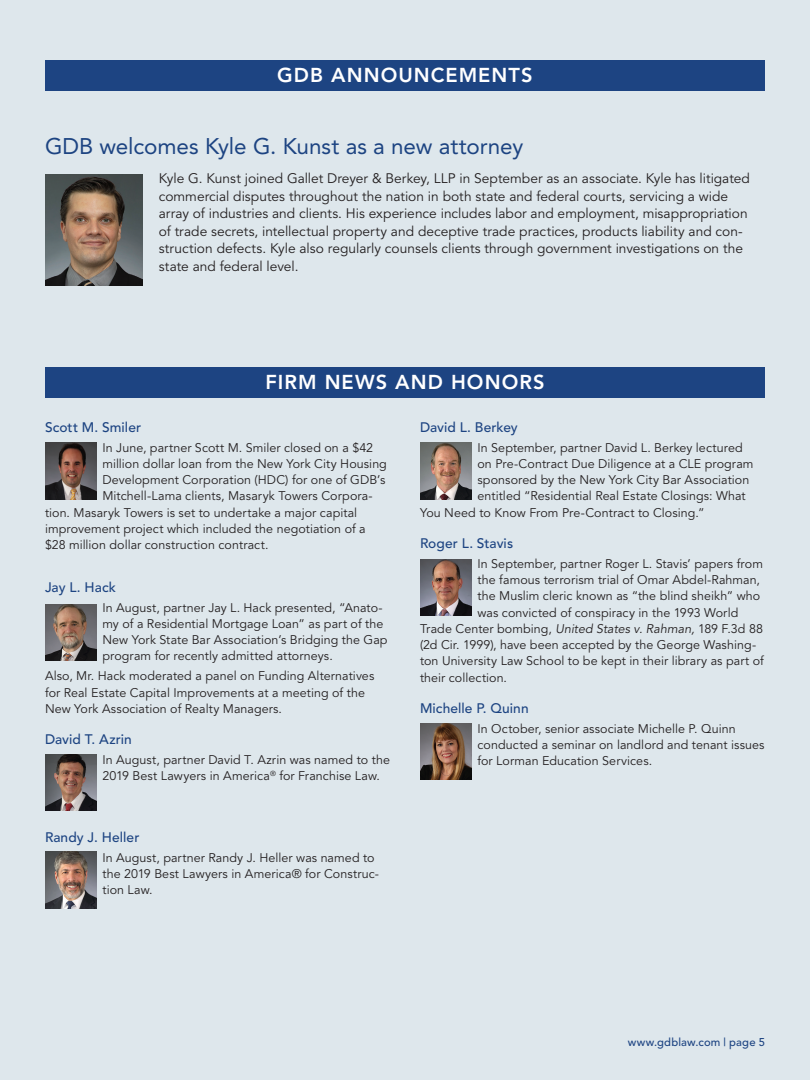
<style>
.page{position:relative;width:810px;height:1080px;background:#fff}
.page>*{position:absolute;margin:0;border:0;box-sizing:border-box;transform-origin:0 0}
.heads{font:22.5px "Avenir";letter-spacing:-.005em;color:#1d4482}
.heads-2{font:800 20px "Avenir";letter-spacing:.05em;color:#fff}
.first_firm_news{font:13.75px/17.5px "Avenir";color:#231f20}
.speaking_heads{font:500 13.75px "Avenir";letter-spacing:.005em;color:#1d4482}
.first_firm_news-2{font:12.5px/16.2px "Avenir";letter-spacing:.005em;color:#231f20}
.subs{font:500 11.25px "Avenir";letter-spacing:.015em;color:#1d4482}
.s1{font-style:italic}
</style>
<div class="page">
<div style="left:0;top:0;width:810px;height:1031px;background:#dee7ec"></div>
<div style="left:0;top:1029px;width:810px;height:51px;background:#dee7ec"></div>
<img style="left:45px;top:755px;width:51px;height:56px">
<img style="left:45px;top:852px;width:51px;height:56px">
<img style="left:420px;top:559px;width:51px;height:56px">
<img style="left:420px;top:724px;width:51px;height:56px">
<img style="left:420px;top:443px;width:51px;height:56px">
<div style="left:45px;top:368px;width:720px;height:30px;background:#1d4482"></div>
<div style="left:45px;top:60px;width:720px;height:31px;background:#1d4482"></div>
<img style="left:45px;top:443px;width:51px;height:56px">
<img style="left:45px;top:604px;width:51px;height:56px">
<img style="left:45px;top:175px;width:97px;height:111px">
<p class="heads-2" style="left:277px;top:63px;width:257px">GDB ANNOUNCEMENTS</p>
<p class="heads" style="left:45px;top:134px;width:480px">GDB welcomes Kyle G. Kunst as a new attorney</p>
<p class="first_firm_news" style="left:159px;top:170px;width:593px">Kyle G. Kunst joined Gallet Dreyer &amp; Berkey, LLP in September as an associate. Kyle has litigated commercial disputes throughout the nation in both state and federal courts, servicing a wide array of industries and clients. His experience includes labor and employment, misappropriation of trade secrets, intellectual property and deceptive trade practices, products liability and con&shy;struction defects. Kyle also regularly counsels clients through government investigations on the state and federal level.</p>
<p class="heads-2" style="left:265px;top:371px;width:281px">FIRM NEWS AND HONORS</p>
<p class="speaking_heads" style="left:45px;top:419px;width:98px">Scott M. Smiler</p>
<p class="first_firm_news-2" style="left:102px;top:440px;width:272px">In June, partner Scott M. Smiler closed on a $42</p>
<p class="first_firm_news-2" style="left:102px;top:456px;width:286px">million dollar loan from the New York City Housing</p>
<p class="first_firm_news-2" style="left:102px;top:472px;width:284px">Development Corporation (HDC) for one of GDB’s</p>
<p class="first_firm_news-2" style="left:102px;top:488px;width:272px">Mitchell-Lama clients, Masaryk Towers Corpora-</p>
<p class="first_firm_news-2" style="left:45px;top:505px;width:314px">tion. Masaryk Towers is set to undertake a major capital</p>
<p class="first_firm_news-2" style="left:45px;top:521px;width:322px">improvement project which included the negotiation of a</p>
<p class="first_firm_news-2" style="left:45px;top:537px;width:225px">$28 million dollar construction contract.</p>
<p class="speaking_heads" style="left:45px;top:579px;width:72px">Jay L. Hack</p>
<p class="first_firm_news-2" style="left:102px;top:600px;width:287px">In August, partner Jay L. Hack presented, “Anato&shy;my of a Residential Mortgage Loan” as part of the New York State Bar Association’s Bridging the Gap program for recently admitted attorneys.</p>
<p class="first_firm_news-2" style="left:45px;top:668px;width:331px">Also, Mr. Hack moderated a panel on Funding Alternatives for Real Estate Capital Improvements at a meeting of the<br>New York Association of Realty Managers.</p>
<p class="speaking_heads" style="left:45px;top:731px;width:88px">David T. Azrin</p>
<p class="first_firm_news-2" style="left:102px;top:752px;width:289px">In August, partner David T. Azrin was named to the<br>2019 Best Lawyers in America<sup>®</sup> for Franchise Law.</p>
<p class="speaking_heads" style="left:45px;top:829px;width:96px">Randy J. Heller</p>
<p class="first_firm_news-2" style="left:102px;top:850px;width:278px">In August, partner Randy J. Heller was named to the 2019 Best Lawyers in America® for Construc&shy;tion Law.</p>
<p class="speaking_heads" style="left:420px;top:419px;width:99px">David L. Berkey</p>
<p class="first_firm_news-2" style="left:477px;top:440px;width:267px">In September, partner David L. Berkey lectured</p>
<p class="first_firm_news-2" style="left:477px;top:456px;width:278px">on Pre-Contract Due Diligence at a CLE program</p>
<p class="first_firm_news-2" style="left:477px;top:472px;width:273px">sponsored by the New York City Bar Association</p>
<p class="first_firm_news-2" style="left:477px;top:488px;width:270px">entitled “Residential Real Estate Closings: What</p>
<p class="first_firm_news-2" style="left:420px;top:505px;width:286px">You Need to Know From Pre-Contract to Closing.”</p>
<p class="speaking_heads" style="left:420px;top:535px;width:95px">Roger L. Stavis</p>
<p class="first_firm_news-2" style="left:477px;top:556px;width:287px">In September, partner Roger L. Stavis’ papers from</p>
<p class="first_firm_news-2" style="left:477px;top:572px;width:284px">the famous terrorism trial of Omar Abdel-Rahman,</p>
<p class="first_firm_news-2" style="left:477px;top:588px;width:284px">the Muslim cleric known as “the blind sheikh” who</p>
<p class="first_firm_news-2" style="left:477px;top:605px;width:262px">was convicted of conspiracy in the 1993 World</p>
<p class="first_firm_news-2" style="left:420px;top:621px;width:345px">Trade Center bombing, <span class="s1">United States v. Rahman,</span> 189 F.3d 88</p>
<p class="first_firm_news-2" style="left:420px;top:637px;width:338px">(2d Cir. 1999), have been accepted by the George Washing-</p>
<p class="first_firm_news-2" style="left:420px;top:653px;width:345px">ton University Law School to be kept in their library as part of</p>
<p class="first_firm_news-2" style="left:420px;top:670px;width:89px">their collection.</p>
<p class="speaking_heads" style="left:420px;top:700px;width:110px">Michelle P. Quinn</p>
<p class="first_firm_news-2" style="left:477px;top:721px;width:289px">In October, senior associate Michelle P. Quinn conducted a seminar on landlord and tenant issues for Lorman Education Services.</p>
<p class="subs" style="left:628px;top:1036px;width:139px">www.gdblaw.com | page 5</p>
</div>
